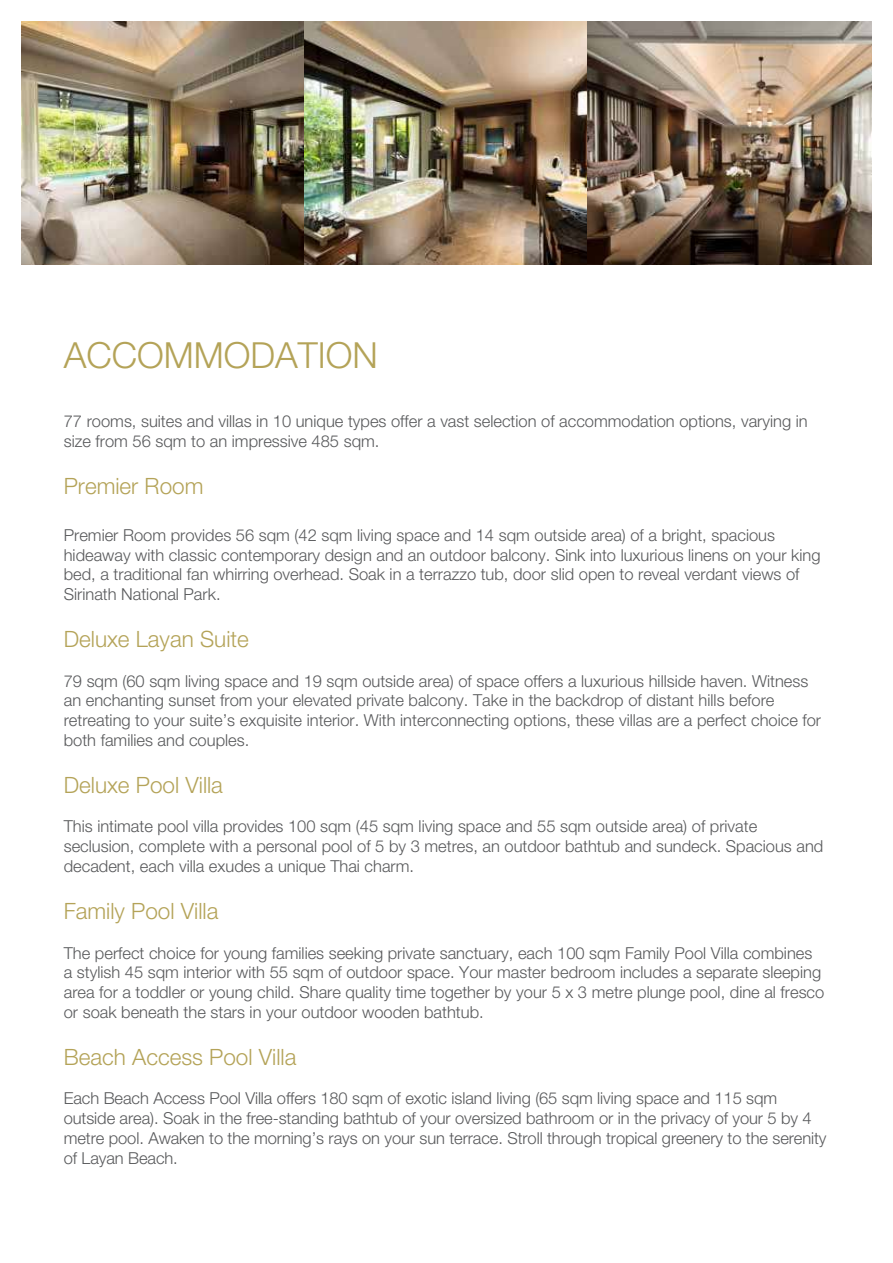
<style>
.page{position:relative;width:893px;height:1263px;background:#fff}
.page>*{position:absolute;margin:0;border:0;box-sizing:border-box;transform-origin:0 0}
.t1{font:300 36px "Helvetica Neue LT Pro";color:#b4a358}
.t2{font:300 22.5px "Helvetica Neue LT Pro";color:#b4a358}
.t3{font:300 16.5px/19.8px "Helvetica Neue LT Pro";color:#58595b}
</style>
<div class="page">
<img style="left:21px;top:21px;width:850px;height:243px">
<h1 class="t1" style="left:64px;top:333px;width:48px">Accommodatio</h1>
<h1 class="t1" style="left:352px;top:333px;width:27px">n</h1>
<p class="t3" style="left:64px;top:411px;width:745px">77 rooms, suites and villas in 10 unique types offer a vast selection of accommodation options, varying in size from 56 sqm to an impressive 485 sqm.</p>
<h2 class="t2" style="left:64px;top:472px;width:141px">Premier Room</h2>
<p class="t3" style="left:64px;top:525px;width:758px">Premier Room provides 56 sqm (42 sqm living space and 14 sqm outside area) of a bright, spacious hideaway with classic contemporary design and an outdoor balcony. Sink into luxurious linens on your king bed, a traditional fan whirring overhead. Soak in a terrazzo tub, door slid open to reveal verdant views of Sirinath National Park.</p>
<h2 class="t2" style="left:64px;top:625px;width:187px">Deluxe Layan Suite</h2>
<p class="t3" style="left:64px;top:670px;width:759px">79 sqm (60 sqm living space and 19 sqm outside area) of space offers a luxurious hillside haven. Witness an enchanting sunset from your elevated private balcony. Take in the backdrop of distant hills before retreating to your suite’s exquisite interior. With interconnecting options, these villas are a perfect choice for both families and couples.</p>
<h2 class="t2" style="left:64px;top:771px;width:161px">Deluxe Pool Villa</h2>
<p class="t3" style="left:64px;top:816px;width:761px">This intimate pool villa provides 100 sqm (45 sqm living space and 55 sqm outside area) of private seclusion, complete with a personal pool of 5 by 3 metres, an outdoor bathtub and sundeck. Spacious and decadent, each villa exudes a unique Thai charm.</p>
<h2 class="t2" style="left:64px;top:897px;width:156px">Family Pool Villa</h2>
<p class="t3" style="left:64px;top:942px;width:762px">The perfect choice for young families seeking private sanctuary, each 100 sqm Family Pool Villa combines a stylish 45 sqm interior with 55 sqm of outdoor space. Your master bedroom includes a separate sleeping area for a toddler or young child. Share quality time together by your 5 x 3 metre plunge pool, dine al fresco or soak beneath the stars in your outdoor wooden bathtub.</p>
<h2 class="t2" style="left:64px;top:1043px;width:234px">Beach Access Pool Villa</h2>
<p class="t3" style="left:64px;top:1088px;width:764px">Each Beach Access Pool Villa offers 180 sqm of exotic island living (65 sqm living space and 115 sqm outside area). Soak in the free-standing bathtub of your oversized bathroom or in the privacy of your 5 by 4 metre pool. Awaken to the morning’s rays on your sun terrace. Stroll through tropical greenery to the serenity of Layan Beach.</p>
</div>
